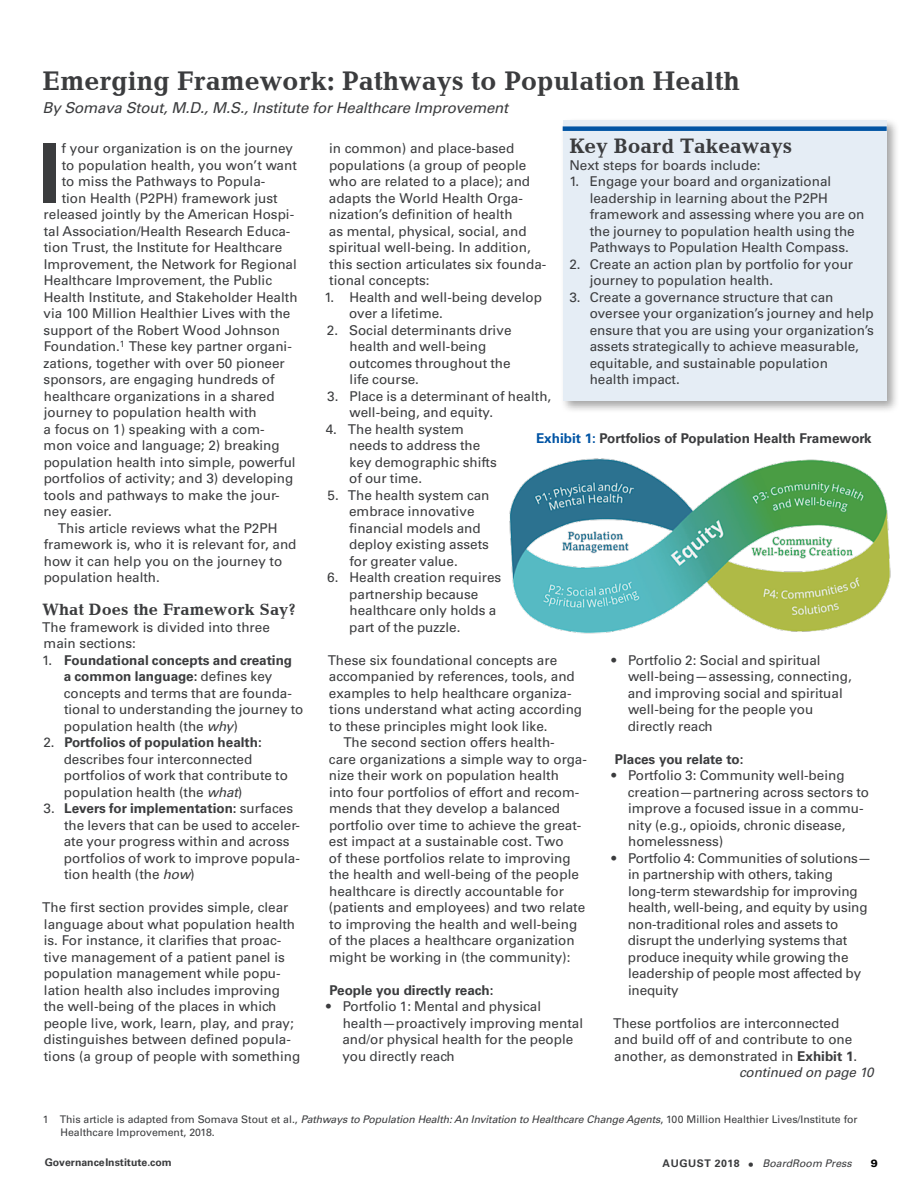
<style>
.page{position:relative;width:918px;height:1188px;background:#fff}
.page>*{position:absolute;margin:0;border:0;box-sizing:border-box;transform-origin:0 0}
.firstParagraph{font:700 81.9px "Univers LT Std";color:#3b3c3e}
.t1{font:700 27px "Candida LT";color:#3b3c3e}
.sidebar-title{font:700 21px "Candida LT";color:#3b3c3e}
.t2{font:700 16.5px "Candida LT";color:#3b3c3e}
.Byline{font:italic 15px "Univers LT Std";letter-spacing:-.01em;color:#3b3c3e}
.body{font:13.5px/16.5px "Univers LT Std";color:#3b3c3e}
.body-after-bulleted{font:13.5px/16.5px "Univers LT Std";color:#3b3c3e}
.firstParagraph-2{font:13.5px "Univers LT Std";color:#3b3c3e}
.Exhibit-number{font:700 13.5px "Univers LT Std";color:#3b3c3e}
.body-no-indent{font:13.5px/16.5px "Univers LT Std";color:#3b3c3e}
.sidebar-no-indent{font:13.5px "Univers LT Std";color:#3b3c3e}
.continued{font:italic 13.5px "Univers LT Std";letter-spacing:-.01em;color:#3b3c3e}
.Footnote{font:10.5px/13.5px "Univers LT Std";color:#3b3c3e}
.t3{font:italic 10.5px "Univers LT Std";color:#3b3c3e}
.t4{font:700 10.5px "Univers LT Std";color:#3b3c3e}
.t5{font:900 10.5px "Univers LT Std";color:#000}
.s1{font-weight:700}
.s2{font-style:italic}
.s3{color:#0054a4}
.s4{font-weight:700;font-style:normal}
.s5{font-style:normal;font-size:12px}
</style>
<div class="page">
<div style="left:560px;top:117px;width:340px;height:297px;background:#000;opacity:.36"></div>
<div style="left:563px;top:120px;width:324px;height:280px;background:#e5edf5"></div>
<div style="left:563px;top:126px;width:324px;height:5px;background:#0054a4"></div>
<img style="left:509px;top:458px;width:382px;height:176px">
<h1 class="t1" style="left:43px;top:65px;width:699px">Emerging Framework: Pathways to Population Health</h1>
<p class="Byline" style="left:43px;top:99px;width:467px">By Somava Stout, M.D., M.S., Institute for Healthcare Improvement</p>
<p class="firstParagraph" style="left:38px;top:126px;width:24px">I</p>
<p class="firstParagraph-2" style="left:62px;top:140px;width:233px">f your organization is on the journey</p>
<p class="sidebar-title" style="left:569px;top:134px;width:224px">Key Board Takeaways</p>
<p class="sidebar-no-indent" style="left:569px;top:157px;width:193px">Next steps for boards include:</p>
<p class="body" style="left:590px;top:173px;width:276px;text-indent:-20px">1. Engage your board and organizational leadership in learning about the P2PH framework and assessing where you are on the journey to population health using the Pathways to Population Health Compass.</p>
<p class="body" style="left:590px;top:256px;width:265px;text-indent:-20px">2. Create an action plan by portfolio for your journey to population health.</p>
<p class="body" style="left:590px;top:289px;width:286px;text-indent:-20px">3. Create a governance structure that can oversee your organization’s journey and help ensure that you are using your organization’s assets strategically to achieve measurable, equitable, and sustainable population<br>health impact.</p>
<p class="body-after-bulleted" style="left:329px;top:140px;width:219px">in common) and place-based populations (a group of people who are related to a place); and adapts the World Health Orga&shy;nization’s definition of health<br>as mental, physical, social, and spiritual well-being. In addition, this section articulates six founda&shy;tional concepts:</p>
<p class="body" style="left:349px;top:289px;width:194px;text-indent:-25px">1. Health and well-being develop over a lifetime.</p>
<p class="body" style="left:349px;top:322px;width:164px;text-indent:-22px">2. Social determinants drive health and well-being outcomes throughout the life course.</p>
<p class="body" style="left:349px;top:388px;width:203px;text-indent:-22px">3. Place is a determinant of health, well-being, and equity.</p>
<p class="body" style="left:349px;top:421px;width:149px;text-indent:-23px">4. The health system needs to address the key demographic shifts of our time.</p>
<p class="body" style="left:349px;top:487px;width:142px;text-indent:-22px">5. The health system can embrace innovative financial models and deploy existing assets for greater value.</p>
<p class="body" style="left:349px;top:569px;width:153px;text-indent:-22px">6. Health creation requires partnership because healthcare only holds a part of the puzzle.</p>
<p class="body-after-bulleted" style="left:328px;top:652px;width:256px">These six foundational concepts are accompanied by references, tools, and examples to help healthcare organiza&shy;tions understand what acting according to these principles might look like.</p>
<p class="body" style="left:329px;top:734px;width:260px;text-indent:15px">The second section offers health-<br>care organizations a simple way to orga&shy;nize their work on population health<br>into four portfolios of effort and recom&shy;mends that they develop a balanced portfolio over time to achieve the great&shy;est impact at a sustainable cost. Two<br>of these portfolios relate to improving the health and well-being of the people healthcare is directly accountable for (patients and employees) and two relate to improving the health and well-being of the places a healthcare organization might be working in (the community):</p>
<h4 class="Exhibit-number" style="left:330px;top:982px;width:165px">People you directly reach:</h4>
<p class="body" style="left:342px;top:998px;width:242px;text-indent:-16px">• Portfolio 1: Mental and physical health—proactively improving mental and/or physical health for the people you directly reach</p>
<p class="firstParagraph-2" style="left:62px;top:157px;width:237px">to population health, you won’t want</p>
<p class="firstParagraph-2" style="left:62px;top:173px;width:205px">to miss the Pathways to Popula-</p>
<p class="firstParagraph-2" style="left:62px;top:190px;width:218px">tion Health (P2PH) framework just</p>
<p class="firstParagraph-2" style="left:44px;top:206px;width:252px">released jointly by the American Hospi-</p>
<p class="firstParagraph-2" style="left:44px;top:223px;width:248px">tal Association/Health Research Educa-</p>
<p class="firstParagraph-2" style="left:44px;top:239px;width:240px">tion Trust, the Institute for Healthcare</p>
<p class="firstParagraph-2" style="left:44px;top:256px;width:255px">Improvement, the Network for Regional</p>
<p class="firstParagraph-2" style="left:44px;top:272px;width:230px">Healthcare Improvement, the Public</p>
<p class="firstParagraph-2" style="left:44px;top:289px;width:255px">Health Institute, and Stakeholder Health</p>
<p class="firstParagraph-2" style="left:44px;top:305px;width:248px">via 100 Million Healthier Lives with the</p>
<p class="firstParagraph-2" style="left:44px;top:322px;width:238px">support of the Robert Wood Johnson</p>
<p class="firstParagraph-2" style="left:44px;top:338px;width:250px">Foundation.<sup>1</sup> These key partner organi-</p>
<p class="firstParagraph-2" style="left:44px;top:355px;width:243px">zations, together with over 50 pioneer</p>
<p class="firstParagraph-2" style="left:44px;top:371px;width:233px">sponsors, are engaging hundreds of</p>
<p class="firstParagraph-2" style="left:44px;top:388px;width:232px">healthcare organizations in a shared</p>
<p class="firstParagraph-2" style="left:44px;top:404px;width:215px">journey to population health with</p>
<p class="firstParagraph-2" style="left:43px;top:421px;width:223px">a focus on 1) speaking with a com-</p>
<p class="firstParagraph-2" style="left:44px;top:437px;width:238px">mon voice and language; 2) breaking</p>
<p class="firstParagraph-2" style="left:44px;top:454px;width:254px">population health into simple, powerful</p>
<p class="firstParagraph-2" style="left:44px;top:470px;width:251px">portfolios of activity; and 3) developing</p>
<p class="firstParagraph-2" style="left:44px;top:487px;width:237px">tools and pathways to make the jour-</p>
<p class="firstParagraph-2" style="left:44px;top:503px;width:70px">ney easier.</p>
<p class="body" style="left:44px;top:520px;width:254px;text-indent:14px">This article reviews what the P2PH framework is, who it is relevant for, and how it can help you on the journey to population health.</p>
<h2 class="t2" style="left:43px;top:600px;width:255px">What Does the Framework Say?</h2>
<p class="body-no-indent" style="left:42px;top:619px;width:229px">The framework is divided into three main sections:</p>
<p class="body" style="left:64px;top:652px;width:241px;text-indent:-22px">1. <span class="s1">Foundational concepts and creating<br>a common language:</span> defines key concepts and terms that are founda&shy;tional to understanding the journey to population health (the <span class="s2">why</span>)</p>
<p class="body" style="left:64px;top:734px;width:226px;text-indent:-20px">2. <span class="s1">Portfolios of population health: </span>describes four interconnected portfolios of work that contribute to population health (the <span class="s2">what</span>)</p>
<p class="body" style="left:64px;top:800px;width:238px;text-indent:-20px">3. <span class="s1">Levers for implementation:</span> surfaces the levers that can be used to acceler&shy;ate your progress within and across portfolios of work to improve popula&shy;tion health (the <span class="s2">how</span>)</p>
<p class="body-after-bulleted" style="left:42px;top:899px;width:259px">The first section provides simple, clear language about what population health is. For instance, it clarifies that proac&shy;tive management of a patient panel is population management while popu&shy;lation health also includes improving the well-being of the places in which people live, work, learn, play, and pray; distinguishes between defined popula&shy;tions (a group of people with something</p>
<p class="Exhibit-number" style="left:536px;top:431px;width:337px"><span class="s3">Exhibit 1:</span> Portfolios of Population Health Framework</p>
<p class="body" style="left:628px;top:652px;width:226px;text-indent:-16px">• Portfolio 2: Social and spiritual well-being—assessing, connecting, and improving social and spiritual well-being for the people you directly reach</p>
<h4 class="Exhibit-number" style="left:615px;top:751px;width:130px">Places you relate to:</h4>
<p class="body" style="left:628px;top:767px;width:243px;text-indent:-16px">• Portfolio 3: Community well-being creation—partnering across sectors to improve a focused issue in a commu&shy;nity (e.g., opioids, chronic disease, homelessness)</p>
<p class="body" style="left:628px;top:850px;width:245px;text-indent:-16px">• Portfolio 4: Communities of solutions— in partnership with others, taking long-term stewardship for improving health, well-being, and equity by using non-traditional roles and assets to disrupt the underlying systems that produce inequity while growing the leadership of people most affected by inequity</p>
<p class="body-after-bulleted" style="left:613px;top:1015px;width:246px">These portfolios are interconnected and build off of and contribute to one another, as demonstrated in <span class="s1">Exhibit 1</span>.</p>
<p class="continued" style="left:739px;top:1064px;width:136px">continued on page 10</p>
<p class="Footnote" style="left:61px;top:1112px;width:799px;text-indent:-18px">1 This article is adapted from Somava Stout et al., <span class="s2">Pathways to Population Health: An Invitation to Healthcare Change Agents</span>, 100 Million Healthier Lives/Institute for<br>Healthcare Improvement, 2018.</p>
<p class="t4" style="left:45px;top:1157px;width:129px">GovernanceInstitute.com</p>
<p class="t3" style="left:663px;top:1157px;width:191px"><span class="s4">AUGUST 2018</span> <span class="s5">•</span> BoardRoom Press</p>
<p class="t5" style="left:871px;top:1157px;width:9px">9</p>
</div>
